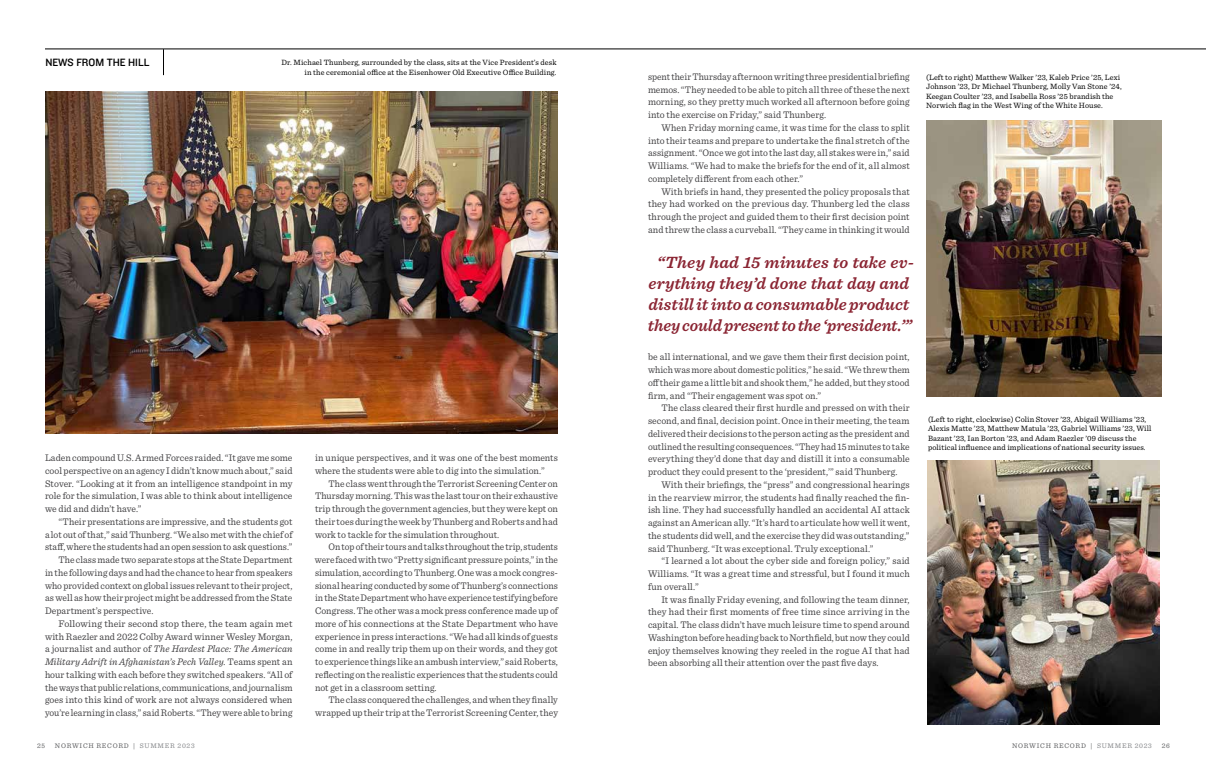
<style>
.page{position:relative;width:1206px;height:774px;background:#fff}
.page>*{position:absolute;margin:0;border:0;box-sizing:border-box;transform-origin:0 0}
.t1{font:italic 600 17px/21px "Sentinel";color:#8a2432;text-align:center}
.t2{font:11px "Knockout HTF31 Junior Middlewt";color:#000}
.t3{font:10px/12.8px "Sentinel";letter-spacing:.005em;color:#414042;text-align:justify;scale:.96 1}
.t4{font:10px/12.8px "Sentinel";letter-spacing:.005em;color:#414042;text-align:justify;scale:.93 1}
.t5{font:10px/12.8px "Sentinel";letter-spacing:.005em;color:#414042;text-align:justify;scale:.94 1}
.t6{font:10px/12.8px "Sentinel";letter-spacing:.005em;color:#414042;text-align:justify;scale:.95 1}
.t7{font:italic 10px "Sentinel";letter-spacing:.005em;color:#414042;scale:.96 1}
.t8{font:10px "Sentinel";letter-spacing:.005em;color:#414042}
.t9{font:8px/9.6px "Sentinel";letter-spacing:.015em;color:#000}
.t10{font:7px "Sentinel";letter-spacing:.1em;color:#58595b}
.s1{font-style:normal}
.s2{color:#808285}
</style>
<div class="page">
<img style="left:45px;top:92px;width:513px;height:341px">
<img style="left:928px;top:460px;width:232px;height:264px">
<img style="left:927px;top:121px;width:234px;height:276px">
<hr style="left:45px;top:49px;width:1161px;height:1px;background:#000">
<svg style="left:163px;top:49px;width:1px;height:26px"></svg>
<p class="t2" style="left:45px;top:57px;width:106px">NEWS FROM THE HILL</p>
<p class="t9" style="left:282px;top:57px;width:277px;text-align:right">Dr. Michael Thunberg, surrounded by the class, sits at the Vice President’s desk in the ceremonial office at the Eisenhower Old Executive Office Building.</p>
<p class="t3" style="left:45px;top:451px;width:259px">Laden compound U.S. Armed Forces raided. “It gave me some cool perspective on an agency I didn’t know much about,” said Stover. “Looking at it from an intelligence standpoint in my role for the simulation, I was able to think about intelligence we did and didn’t have.”</p>
<p class="t3" style="left:58px;top:514px;width:245px">“Their presentations are impressive, and the students got</p>
<p class="t6" style="left:45px;top:527px;width:262px">a lot out of that,” said Thunberg. “We also met with the chief of</p>
<p class="t5" style="left:45px;top:540px;width:265px">staff, where the students had an open session to ask questions.”</p>
<p class="t5" style="left:58px;top:553px;width:250px">The class made two separate stops at the State Department</p>
<p class="t5" style="left:45px;top:565px;width:265px">in the following days and had the chance to hear from speakers</p>
<p class="t5" style="left:45px;top:578px;width:265px">who provided context on global issues relevant to their project,</p>
<p class="t6" style="left:45px;top:591px;width:262px">as well as how their project might be addressed from the State</p>
<p class="t3" style="left:45px;top:604px;width:115px">Department’s perspective.</p>
<p class="t8" style="left:58px;top:616px;width:235px">Following their second stop there, the team again met</p>
<p class="t3" style="left:45px;top:629px;width:259px">with Raezler and 2022 Colby Award winner Wesley Morgan,</p>
<p class="t7" style="left:45px;top:641px;width:259px"><span class="s1">a journalist and author of</span> The Hardest Place: The American</p>
<p class="t7" style="left:45px;top:654px;width:259px">Military Adrift in Afghanistan’s Pech Valley. <span class="s1">Teams spent an</span></p>
<p class="t3" style="left:45px;top:667px;width:259px">hour talking with each before they switched speakers. “All of</p>
<p class="t4" style="left:45px;top:680px;width:268px">the ways that public relations, communications, and journalism</p>
<p class="t8" style="left:45px;top:692px;width:249px">goes into this kind of work are not always considered when</p>
<p class="t5" style="left:45px;top:706px;width:265px">you’re learning in class,” said Roberts. “They were able to bring</p>
<p class="t3" style="left:315px;top:451px;width:255px">in unique perspectives, and it was one of the best moments where the students were able to dig into the simulation.”</p>
<p class="t6" style="left:315px;top:476px;width:257px;text-indent:14px">The class went through the Terrorist Screening Center on Thursday morning. This was the last tour on their exhaustive trip through the government agencies, but they were kept on their toes during the week by Thunberg and Roberts and had work to tackle for the simulation throughout.</p>
<p class="t4" style="left:315px;top:540px;width:263px;text-indent:14px">On top of their tours and talks throughout the trip, students were faced with two “Pretty significant pressure points,” in the simulation, according to Thunberg. One was a mock congres&shy;sional hearing conducted by some of Thunberg’s connections in the State Department who have experience testifying before Congress. The other was a mock press conference made up of more of his connections at the State Department who have experience in press interactions. “We had all kinds of guests come in and really trip them up on their words, and they got to experience things like an ambush interview,” said Roberts, reflecting on the realistic experiences that the students could not get in a classroom setting.</p>
<p class="t6" style="left:315px;top:693px;width:257px;text-align:right">The class conquered the challenges, and when they finally wrapped up their trip at the Terrorist Screening Center, they</p>
<p class="t5" style="left:648px;top:70px;width:280px">spent their Thursday afternoon writing three presidential briefing memos. “They needed to be able to pitch all three of these the next morning, so they pretty much worked all afternoon before going into the exercise on Friday,” said Thunberg.</p>
<p class="t3" style="left:648px;top:121px;width:274px;text-indent:13px">When Friday morning came, it was time for the class to split into their teams and prepare to undertake the final stretch of the assignment. “Once we got into the last day, all stakes were in,” said Williams. “We had to make the briefs for the end of it, all almost completely different from each other.”</p>
<p class="t3" style="left:648px;top:184px;width:274px;text-indent:13px">With briefs in hand, they presented the policy proposals that they had worked on the previous day. Thunberg led the class through the project and guided them to their first decision point and threw the class a curveball. “They came in thinking it would</p>
<h1 class="t1" style="left:648px;top:251px;width:268px">“They had 15 minutes to take ev&shy;erything they’d done that day and distill it into a consumable product they could present to the ‘president.’”</h1>
<p class="t3" style="left:648px;top:350px;width:274px">be all international, and we gave them their first decision point, which was more about domestic politics,” he said. “We threw them off their game a little bit and shook them,” he added, but they stood firm, and “Their engagement was spot on.”</p>
<p class="t3" style="left:648px;top:401px;width:274px;text-indent:13px">The class cleared their first hurdle and pressed on with their second, and final, decision point. Once in their meeting, the team delivered their decisions to the person acting as the president and outlined the resulting consequences. “They had 15 minutes to take everything they’d done that day and distill it into a consumable product they could present to the ‘president,’” said Thunberg.</p>
<p class="t3" style="left:648px;top:478px;width:274px;text-indent:13px">With their briefings, the “press” and congressional hearings in the rearview mirror, the students had finally reached the fin&shy;ish line. They had successfully handled an accidental AI attack against an American ally. “It’s hard to articulate how well it went, the students did well, and the exercise they did was outstanding,” said Thunberg. “It was exceptional. Truly exceptional.”</p>
<p class="t3" style="left:648px;top:554px;width:274px;text-indent:13px">“I learned a lot about the cyber side and foreign policy,” said Williams. “It was a great time and stressful, but I found it much fun overall.”</p>
<p class="t3" style="left:648px;top:592px;width:274px;text-indent:13px">It was finally Friday evening, and following the team dinner, they had their first moments of free time since arriving in the capital. The class didn’t have much leisure time to spend around Washington before heading back to Northfield, but now they could enjoy themselves knowing they reeled in the rogue AI that had been absorbing all their attention over the past five days.</p>
<p class="t9" style="left:926px;top:72px;width:197px">(Left to right) Matthew Walker ’23, Kaleb Price ’25, Lexi Johnson ’23, Dr Michael Thunberg, Molly Van Stone ’24, Keegan Coulter ’23, and Isabella Ross ’25 brandish the Norwich flag in the West Wing of the White House.</p>
<p class="t9" style="left:928px;top:414px;width:225px">(Left to right, clockwise) Colin Stover ’23, Abigail Williams ’23, Alexis Matte ’23, Matthew Matula ’23, Gabriel Williams ’23, Will Bazant ’23, Ian Borton ’23, and Adam Raezler ’09 discuss the political influence and implications of national security issues.</p>
<p class="t10" style="left:37px;top:740px;width:9px">25</p>
<p class="t10" style="left:55px;top:740px;width:141px">NORWICH RECORD | <span class="s2">SUMMER 2023</span></p>
<p class="t10" style="left:1012px;top:740px;width:141px">NORWICH RECORD | <span class="s2">SUMMER 2023</span></p>
<p class="t10" style="left:1162px;top:740px;width:9px">26</p>
</div>
